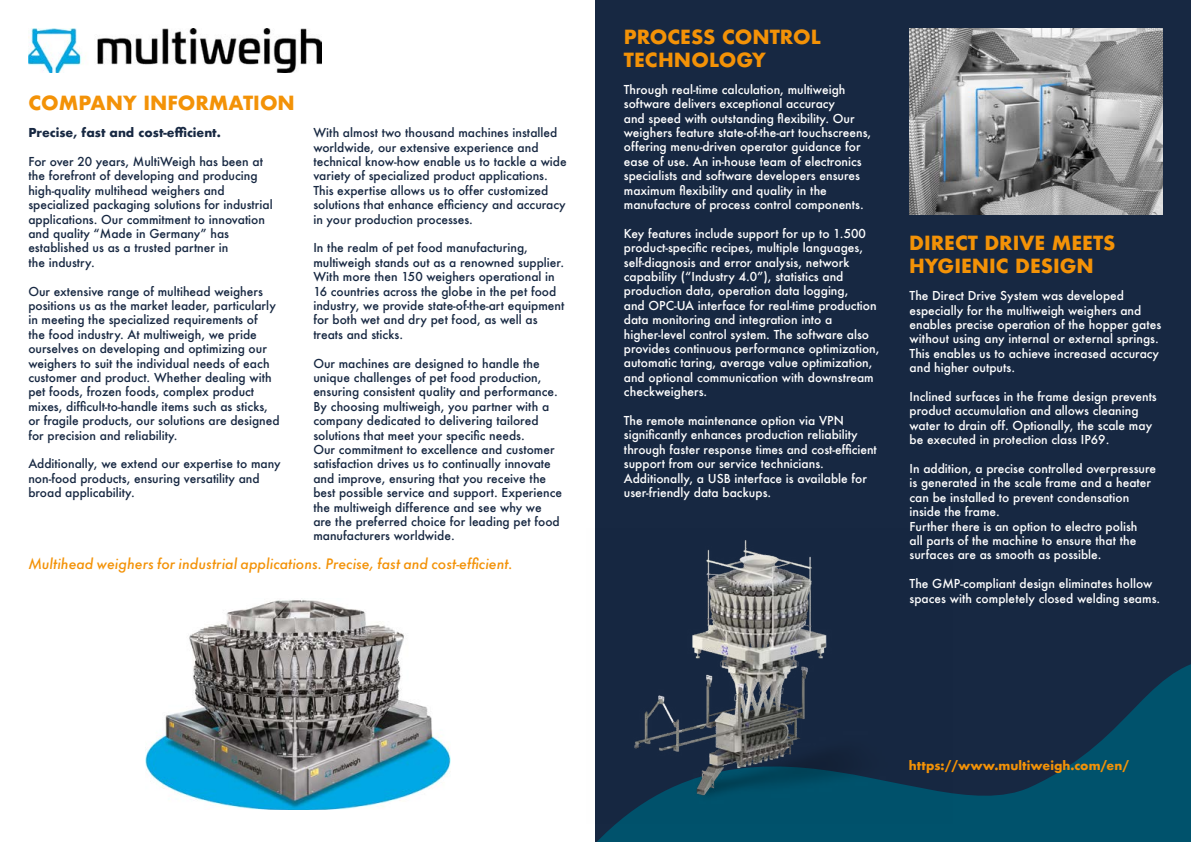
<style>
.page{position:relative;width:1191px;height:842px;background:#fff}
.page>*{position:absolute;margin:0;border:0;box-sizing:border-box;transform-origin:0 0}
.t1{font:700 19px/22.8px "Futura";color:#f39207}
.t2{font:italic 500 14px "Futura";color:#f39207}
.t3{font:500 12px/14.4px "Futura";color:#172842}
.t4{font:500 12px/14.4px "Futura";color:#fff}
.t5{font:700 12px "Futura";color:#172842}
.t6{font:700 12px "Futura";color:#f39207}
</style>
<div class="page">
<div style="left:595px;top:0;width:596px;height:842px;background:#172842"></div>
<svg style="left:597px;top:664px;width:594px;height:178px;fill:#00526c"></svg>
<img style="left:28px;top:28px;width:293px;height:44px">
<img style="left:145px;top:600px;width:305px;height:210px">
<img style="left:909px;top:28px;width:253px;height:187px">
<img style="left:597px;top:540px;width:355px;height:283px">
<h1 class="t1" style="left:28px;top:92px;width:268px">COMPANY INFORMATION</h1>
<p class="t5" style="left:28px;top:124px;width:194px">Precise, fast and cost-efficient.</p>
<p class="t3" style="left:28px;top:154px;width:246px">For over 20 years, MultiWeigh has been at the forefront of developing and producing high-quality multihead weighers and specialized packaging solutions for industrial applications. Our commitment to innovation and quality “Made in Germany” has established us as a trusted partner in<br>the industry.</p>
<p class="t3" style="left:28px;top:284px;width:253px">Our extensive range of multihead weighers positions us as the market leader, particularly in meeting the specialized requirements of<br>the food industry. At multiweigh, we pride ourselves on developing and optimizing our weighers to suit the individual needs of each customer and product. Whether dealing with pet foods, frozen foods, complex product mixes, difficult-to-handle items such as sticks, or fragile products, our solutions are designed for precision and reliability.</p>
<p class="t3" style="left:28px;top:457px;width:254px">Additionally, we extend our expertise to many non-food products, ensuring versatility and broad applicability.</p>
<p class="t3" style="left:313px;top:125px;width:255px">With almost two thousand machines installed worldwide, our extensive experience and technical know-how enable us to tackle a wide variety of specialized product applications.<br>This expertise allows us to offer customized solutions that enhance efficiency and accuracy in your production processes.</p>
<p class="t3" style="left:313px;top:240px;width:253px">In the realm of pet food manufacturing, multiweigh stands out as a renowned supplier.<br>With more then 150 weighers operational in 16 countries across the globe in the pet food industry, we provide state-of-the-art equipment for both wet and dry pet food, as well as treats and sticks.</p>
<p class="t3" style="left:313px;top:356px;width:250px">Our machines are designed to handle the unique challenges of pet food production, ensuring consistent quality and performance.<br>By choosing multiweigh, you partner with a company dedicated to delivering tailored solutions that meet your specific needs.<br>Our commitment to excellence and customer satisfaction drives us to continually innovate and improve, ensuring that you receive the best possible service and support. Experience the multiweigh difference and see why we are the preferred choice for leading pet food manufacturers worldwide.</p>
<p class="t2" style="left:28px;top:554px;width:486px">Multihead weighers for industrial applications. Precise, fast and cost-efficient.</p>
<h1 class="t1" style="left:624px;top:26px;width:198px">PROCESS CONTROL<br>TECHNOLOGY</h1>
<p class="t4" style="left:624px;top:82px;width:249px">Through real-time calculation, multiweigh software delivers exceptional accuracy<br>and speed with outstanding flexibility. Our weighers feature state-of-the-art touchscreens, offering menu-driven operator guidance for ease of use. An in-house team of electronics specialists and software developers ensures maximum flexibility and quality in the manufacture of process control components.</p>
<p class="t4" style="left:624px;top:226px;width:257px">Key features include support for up to 1.500 product-specific recipes, multiple languages, self-diagnosis and error analysis, network capability (“Industry 4.0”), statistics and production data, operation data logging,<br>and OPC-UA interface for real-time production data monitoring and integration into a higher-level control system. The software also provides continuous performance optimization, automatic taring, average value optimization, and optional communication with downstream checkweighers.</p>
<p class="t4" style="left:624px;top:413px;width:254px">The remote maintenance option via VPN significantly enhances production reliability through faster response times and cost-efficient support from our service technicians.<br>Additionally, a USB interface is available for user-friendly data backups.</p>
<h1 class="t1" style="left:909px;top:232px;width:208px">DIRECT DRIVE MEETS<br>HYGIENIC DESIGN</h1>
<p class="t4" style="left:909px;top:288px;width:253px">The Direct Drive System was developed especially for the multiweigh weighers and enables precise operation of the hopper gates without using any internal or external springs.<br>This enables us to achieve increased accuracy and higher outputs.</p>
<p class="t4" style="left:909px;top:389px;width:249px">Inclined surfaces in the frame design prevents product accumulation and allows cleaning water to drain off. Optionally, the scale may be executed in protection class IP69.</p>
<p class="t4" style="left:909px;top:461px;width:248px">In addition, a precise controlled overpressure is generated in the scale frame and a heater can be installed to prevent condensation inside the frame.<br>Further there is an option to electro polish<br>all parts of the machine to ensure that the surfaces are as smooth as possible.</p>
<p class="t4" style="left:909px;top:576px;width:252px">The GMP-compliant design eliminates hollow spaces with completely closed welding seams.</p>
<p class="t6" style="left:909px;top:756px;width:222px">https://www.multiweigh.com/en/</p>
</div>
